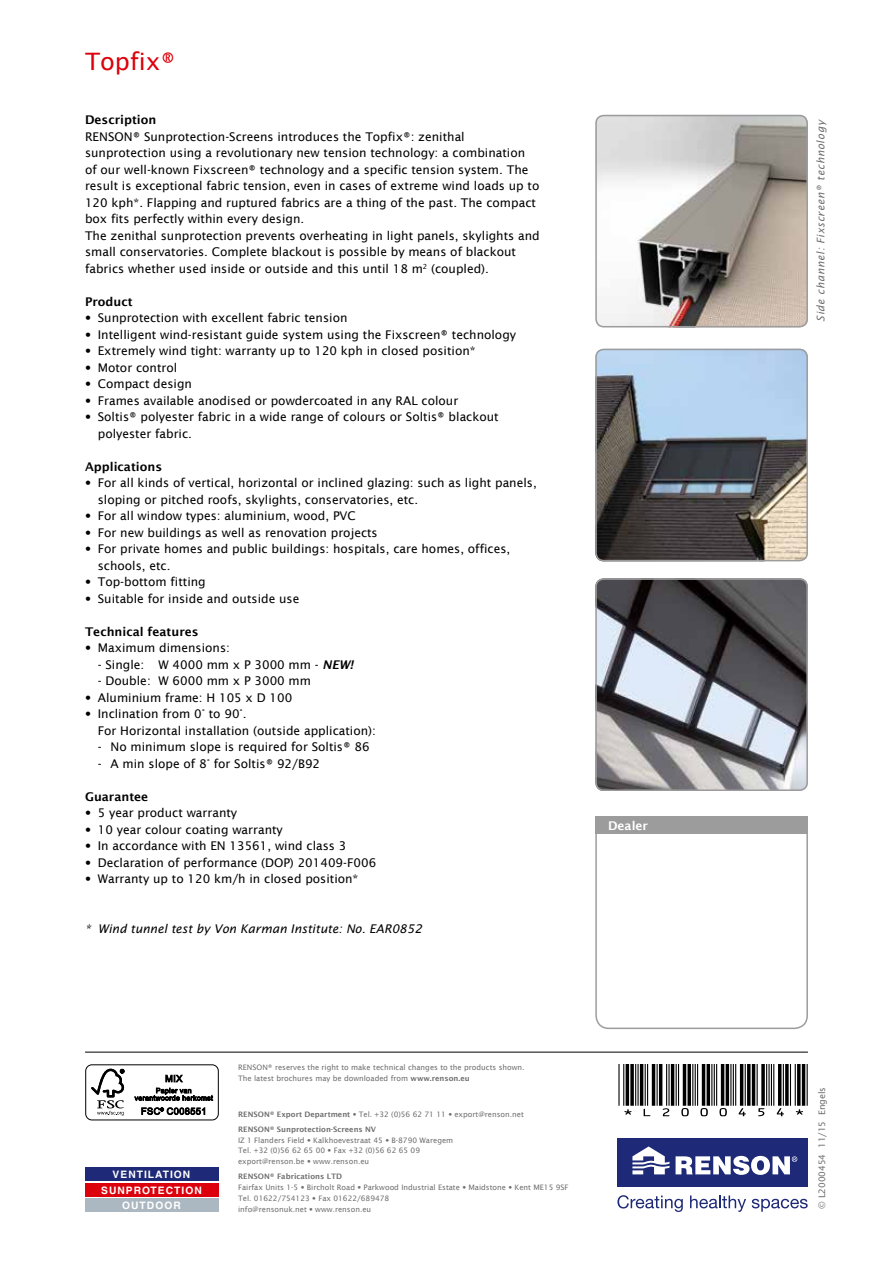
<style>
.page{position:relative;width:893px;height:1263px;background:#fff}
.page>*{position:absolute;margin:0;border:0;box-sizing:border-box;transform-origin:0 0}
.t1{font:24px "Lucida Sans";color:#dc000c}
.t2{font:12px/16.5px "Lucida Sans";color:#000}
.t3{font:600 12px "Lucida Sans";color:#000}
.t4{font:italic 12px "Lucida Sans";color:#000}
.t5{font:600 12px "Lucida Sans";color:#fff}
.t6{font:italic 10.5px "Lucida Sans";letter-spacing:.06em;color:#6e6e6e}
.t7{font:700 10.2px/15.8px "Helvetica LT Std";letter-spacing:.1em;color:#fff;text-align:center}
.t8{font:9px "Lucida Sans";color:#6e6e6e}
.t9{font:7.5px/10.8px "Lucida Sans";color:#6e6e6e}
.t10{font:600 7.5px/15.1px "Lucida Sans";color:#6e6e6e}
.s1{font-family:"Helvetica Neue LT Std"}
.s2{font-weight:600;font-style:italic}
.s3{font-weight:600}
.s4{font-family:"Helvetica Neue LT Std";font-weight:700}
.s5{font-weight:400}
</style>
<div class="page">
<div style="left:595px;top:816px;width:213px;height:213px;border:2px solid #9c9c9d;border-radius:13px"></div>
<img style="left:598px;top:581px;width:210px;height:210px">
<div style="left:595px;top:578px;width:213px;height:213px;border:2px solid #9c9c9d;border-radius:8px"></div>
<img style="left:598px;top:115px;width:210px;height:212px">
<div style="left:595px;top:115px;width:213px;height:212px;border:2px solid #9c9c9d;border-radius:8px"></div>
<hr style="left:85px;top:1052px;width:723px;height:1px;background:#000">
<img style="left:598px;top:349px;width:210px;height:212px">
<div style="left:595px;top:349px;width:213px;height:212px;border:2px solid #9c9c9d;border-radius:8px"></div>
<div style="left:617px;top:1138px;width:191px;height:49px;background:#1e2a77"></div>
<svg style="left:632px;top:1146px;width:37px;height:28px"></svg>
<svg style="left:676px;top:1156px;width:121px;height:19px"></svg>
<svg style="left:617px;top:1195px;width:66px;height:17px"></svg>
<svg style="left:690px;top:1195px;width:56px;height:17px"></svg>
<svg style="left:752px;top:1199px;width:56px;height:13px"></svg>
<div style="left:85px;top:1167px;width:134px;height:13px;background:#1e2a77"></div>
<div style="left:85px;top:1183px;width:134px;height:13px;background:#dc000c"></div>
<div style="left:85px;top:1198px;width:134px;height:14px;background:#abb8c1"></div>
<div style="left:85px;top:1064px;width:134px;height:56px;border:1px solid #000;border-radius:6px"></div>
<svg style="left:91px;top:1069px;width:33px;height:46px"></svg>
<svg style="left:134px;top:1074px;width:79px;height:27px"></svg>
<svg style="left:141px;top:1107px;width:64px;height:8px"></svg>
<svg style="left:618px;top:1064px;width:190px;height:52px"></svg>
<div style="left:595px;top:816px;width:213px;height:17px;background:#9c9c9d"></div>
<h1 class="t1" style="left:85px;top:47px;width:92px">Topfix®</h1>
<p class="t3" style="left:85px;top:113px;width:73px">Description</p>
<p class="t2" style="left:85px;top:128px;width:456px">RENSON® Sunprotection-Screens introduces the Topfix®: zenithal sunprotection using a revolutionary new tension technology: a combination of our well-known Fixscreen® technology and a specific tension system. The result is exceptional fabric tension, even in cases of extreme wind loads up to 120 kph*. Flapping and ruptured fabrics are a thing of the past. The compact box fits perfectly within every design.<br>The zenithal sunprotection prevents overheating in light panels, skylights and small conservatories. Complete blackout is possible by means of blackout fabrics whether used inside or outside and this until 18 m<sup>2</sup> (coupled).</p>
<p class="t3" style="left:85px;top:294px;width:49px">Product</p>
<p class="t2" style="left:85px;top:310px;width:264px"><span class="s1">•</span> Sunprotection with excellent fabric tension</p>
<p class="t2" style="left:85px;top:326px;width:433px"><span class="s1">•</span> Intelligent wind-resistant guide system using the Fixscreen® technology</p>
<p class="t2" style="left:85px;top:343px;width:392px"><span class="s1">•</span> Extremely wind tight: warranty up to 120 kph in closed position*</p>
<p class="t2" style="left:85px;top:359px;width:94px"><span class="s1">•</span> Motor control</p>
<p class="t2" style="left:85px;top:376px;width:108px"><span class="s1">•</span> Compact design</p>
<p class="t2" style="left:85px;top:392px;width:375px"><span class="s1">•</span> Frames available anodised or powdercoated in any RAL colour</p>
<p class="t2" style="left:98px;top:409px;width:402px;text-indent:-13px"><span class="s1">•</span> Soltis® polyester fabric in a wide range of colours or Soltis® blackout polyester fabric.</p>
<p class="t3" style="left:85px;top:459px;width:79px">Applications</p>
<p class="t2" style="left:98px;top:475px;width:440px;text-indent:-13px"><span class="s1">•</span> For all kinds of vertical, horizontal or inclined glazing: such as light panels, sloping or pitched roofs, skylights, conservatories, etc.</p>
<p class="t2" style="left:85px;top:508px;width:272px"><span class="s1">•</span> For all window types: aluminium, wood, PVC</p>
<p class="t2" style="left:85px;top:524px;width:294px"><span class="s1">•</span> For new buildings as well as renovation projects</p>
<p class="t2" style="left:98px;top:541px;width:414px;text-indent:-13px"><span class="s1">•</span> For private homes and public buildings: hospitals, care homes, offices, schools, etc.</p>
<p class="t2" style="left:85px;top:574px;width:122px"><span class="s1">•</span> Top-bottom fitting</p>
<p class="t2" style="left:85px;top:590px;width:216px"><span class="s1">•</span> Suitable for inside and outside use</p>
<p class="t3" style="left:85px;top:624px;width:115px">Technical features</p>
<p class="t2" style="left:85px;top:640px;width:146px"><span class="s1">•</span> Maximum dimensions:</p>
<p class="t2" style="left:98px;top:656px;width:257px">- Single: W 4000 mm x P 3000 mm - <span class="s2">NEW!</span></p>
<p class="t2" style="left:98px;top:673px;width:215px">- Double: W 6000 mm x P 3000 mm</p>
<p class="t2" style="left:85px;top:689px;width:209px"><span class="s1">•</span> Aluminium frame: H 105 x D 100</p>
<p class="t2" style="left:98px;top:706px;width:280px;text-indent:-13px"><span class="s1">•</span> Inclination from 0° to 90°.<br>For Horizontal installation (outside application):</p>
<p class="t2" style="left:98px;top:739px;width:273px">- No minimum slope is required for Soltis® 86</p>
<p class="t2" style="left:98px;top:755px;width:224px">- A min slope of 8° for Soltis® 92/B92</p>
<p class="t3" style="left:85px;top:789px;width:65px">Guarantee</p>
<p class="t2" style="left:85px;top:805px;width:154px"><span class="s1">•</span> 5 year product warranty</p>
<p class="t2" style="left:85px;top:821px;width:199px"><span class="s1">•</span> 10 year colour coating warranty</p>
<p class="t2" style="left:85px;top:838px;width:263px"><span class="s1">•</span> In accordance with EN 13561, wind class 3</p>
<p class="t2" style="left:85px;top:854px;width:293px"><span class="s1">•</span> Declaration of performance (DOP) 201409-F006</p>
<p class="t2" style="left:85px;top:871px;width:275px"><span class="s1">•</span> Warranty up to 120 km/h in closed position*</p>
<p class="t4" style="left:85px;top:921px;width:338px">* Wind tunnel test by Von Karman Institute: No. EAR0852</p>
<p class="t5" style="left:608px;top:818px;width:41px">Dealer</p>
<p class="t7" style="left:101px;top:1166px;width:102px">VENTILATION<br>SUNPROTECTION<br>OUTDOOR</p>
<p class="t9" style="left:238px;top:1062px;width:288px">RENSON® reserves the right to make technical changes to the products shown.<br>The latest brochures may be downloaded from <span class="s3">www.renson.eu</span></p>
<p class="t10" style="left:238px;top:1106px;width:287px">RENSON® Export Department <span class="s4">•</span> <span class="s5">Tel. +32 (0)56 62 71 11</span> <span class="s4">•</span> <span class="s5">export@renson.net<br></span>RENSON® Sunprotection-Screens NV</p>
<p class="t9" style="left:238px;top:1134px;width:217px">IZ 1 Flanders Field <span class="s4">•</span> Kalkhoevestraat 45 <span class="s4">•</span> B-8790 Waregem<br>Tel. +32 (0)56 62 65 00 <span class="s4">•</span> Fax +32 (0)56 62 65 09 export@renson.be <span class="s4">•</span> www.renson.eu</p>
<p class="t9" style="left:238px;top:1171px;width:332px"><span class="s3">RENSON® Fabrications LTD<br></span>Fairfax Units 1-5 <span class="s4">•</span> Bircholt Road <span class="s4">•</span> Parkwood Industrial Estate <span class="s4">•</span> Maidstone <span class="s4">•</span> Kent ME15 9SF Tel. 01622/754123 <span class="s4">•</span> Fax 01622/689478<br>info@rensonuk.net <span class="s4">•</span> www.renson.eu</p>
<p class="t6" style="left:815px;top:322px;width:204px;rotate:-90deg">Side channel: Fixscreen® technology</p>
<p class="t8" style="left:817px;top:1209px;width:124px;rotate:-90deg">© L2000454 11/15 Engels</p>
</div>
